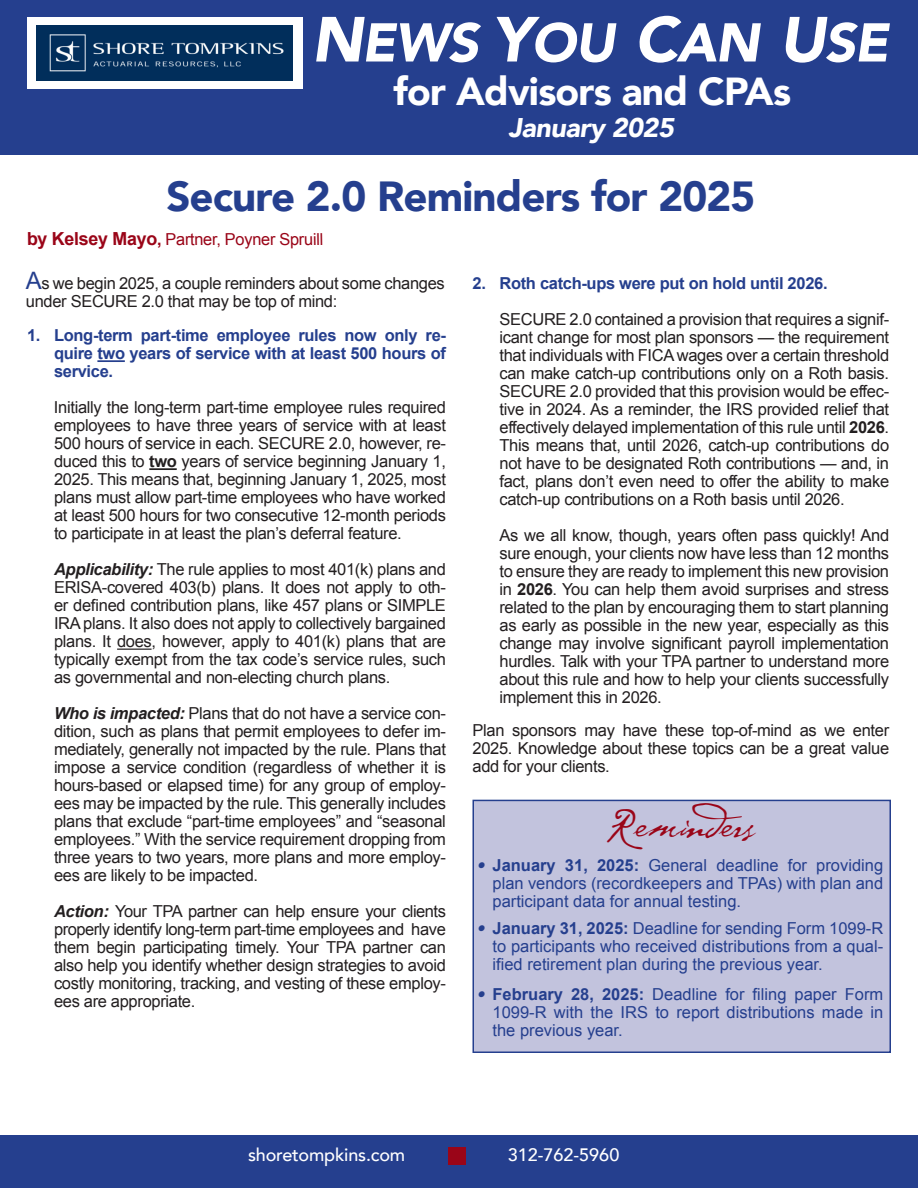
<style>
.page{position:relative;width:918px;height:1188px;background:#fff}
.page>*{position:absolute;margin:0;border:0;box-sizing:border-box;transform-origin:0 0}
.t1{font:italic 900 54px "Avenir";letter-spacing:-.02em;color:#fff}
.t2{font:48px "Cezanne";letter-spacing:-.025em;color:#9a0518}
.t3{font:900 42px "Avenir";letter-spacing:-.02em;color:#253f8e}
.t4{font:900 39px "Avenir";letter-spacing:-.02em;color:#fff}
.t5{font:italic 900 27px "Avenir";letter-spacing:-.02em;color:#fff}
.t6{font:500 18px "Avenir";letter-spacing:-.01em;color:#fff}
.t7{font:16.5px/18px "Arial";letter-spacing:-.02em;color:#231f20;text-align:justify}
.t8{font:16.5px/18px "Arial";color:#253f8e;text-align:justify}
.t9{font:700 16.5px/18px "Arial";letter-spacing:-.02em;color:#253f8e;text-align:justify}
.t10{font:16.5px "Arial";color:#9a0518}
.s1{font-size:63px}
.s2{font-weight:700;font-size:18px}
.s3{font-weight:700}
.s4{font-size:24px;color:#253f8e}
.s5{font-weight:700;font-style:italic}
.s6{font-family:"Avenir";font-style:italic}
</style>
<div class="page">
<div style="left:472px;top:800px;width:419px;height:253px;background:#c2c3dd;border:2px solid #253f8e"></div>
<hr style="left:97px;top:360px;width:28px;height:2px;background:#253f8e">
<hr style="left:149px;top:468px;width:28px;height:2px;background:#231f20">
<hr style="left:117px;top:649px;width:35px;height:1px;background:#231f20">
<div style="left:0;top:1135px;width:918px;height:53px;background:#253f8e"></div>
<div style="left:449px;top:1148px;width:17px;height:17px;background:#9a0518"></div>
<div style="left:0;top:0;width:918px;height:155px;background:#253f8e"></div>
<div style="left:27px;top:17px;width:275px;height:72px;background:#fff"></div>
<img style="left:36px;top:26px;width:257px;height:54px">
<p class="t1" style="left:312px;top:-2px;width:578px"><span class="s1">N</span>EWS <span class="s1">Y</span>OU <span class="s1">C</span>AN <span class="s1">U</span>SE</p>
<p class="t4" style="left:394px;top:58px;width:399px">for Advisors and CPAs</p>
<p class="t5" style="left:509px;top:105px;width:167px">January 2025</p>
<p class="t3" style="left:166px;top:160px;width:591px">Secure 2.0 Reminders for 2025</p>
<p class="t10" style="left:27px;top:229px;width:298px"><span class="s2">by Kelsey Mayo</span><span class="s3">,</span> Partner, Poyner Spruill</p>
<p class="t7" style="left:26px;top:274px;width:420px"><span class="s4">A</span>s we begin 2025, a couple reminders about some changes under SECURE 2.0 that may be top of mind:</p>
<p class="t9" style="left:54px;top:327px;width:394px;text-indent:-27px">1. Long-term part-time employee rules now only re&shy;quire two years of service with at least 500 hours of service.</p>
<p class="t7" style="left:54px;top:399px;width:394px">Initially the long-term part-time employee rules required employees to have three years of service with at least 500 hours of service in each. SECURE 2.0, however, re&shy;duced this to <span class="s3">two</span> years of service beginning January 1, 2025. This means that, beginning January 1, 2025, most plans must allow part-time employees who have worked at least 500 hours for two consecutive 12-month periods to participate in at least the plan’s deferral feature.</p>
<p class="t7" style="left:54px;top:561px;width:394px"><span class="s5">Applicability:</span> The rule applies to most 401(k) plans and ERISA-covered 403(b) plans. It does not apply to oth&shy;er defined contribution plans, like 457 plans or SIMPLE IRA plans. It also does not apply to collectively bargained plans. It does, however, apply to 401(k) plans that are typically exempt from the tax code’s service rules, such as governmental and non-electing church plans.</p>
<p class="t7" style="left:54px;top:705px;width:394px"><span class="s5">Who is impacted:</span> Plans that do not have a service con&shy;dition, such as plans that permit employees to defer im&shy;mediately, generally not impacted by the rule. Plans that impose a service condition (regardless of whether it is hours-based or elapsed time) for any group of employ&shy;ees may be impacted by the rule. This generally includes plans that exclude “part-time employees” and “seasonal employees.” With the service requirement dropping from three years to two years, more plans and more employ&shy;ees are likely to be impacted.</p>
<p class="t7" style="left:54px;top:903px;width:394px"><span class="s5">Action:</span> Your TPA partner can help ensure your clients properly identify long-term part-time employees and have them begin participating timely. Your TPA partner can also help you identify whether design strategies to avoid costly monitoring, tracking, and vesting of these employ&shy;ees are appropriate.</p>
<p class="t9" style="left:472px;top:275px;width:357px">2. Roth catch-ups were put on hold until 2026.</p>
<p class="t7" style="left:499px;top:310px;width:391px">SECURE 2.0 contained a provision that requires a signif&shy;icant change for most plan sponsors — the requirement that individuals with FICA wages over a certain threshold can make catch-up contributions only on a Roth basis.<br>SECURE 2.0 provided that this provision would be effec&shy;tive in 2024. As a reminder, the IRS provided relief that effectively delayed implementation of this rule until <span class="s3">2026</span>.<br>This means that, until 2026, catch-up contributions do not have to be designated Roth contributions — and, in fact, plans don’t even need to offer the ability to make catch-up contributions on a Roth basis until 2026.</p>
<p class="t7" style="left:499px;top:526px;width:391px">As we all know, though, years often pass quickly! And sure enough, your clients now have less than 12 months to ensure they are ready to implement this new provision in <span class="s3">2026</span>. You can help them avoid surprises and stress related to the plan by encouraging them to start planning as early as possible in the new year, especially as this change may involve significant payroll implementation hurdles. Talk with your TPA partner to understand more about this rule and how to help your clients successfully implement this in 2026.</p>
<p class="t7" style="left:472px;top:721px;width:418px">Plan sponsors may have these top-of-mind as we enter 2025. Knowledge about these topics can be a great value add for your clients.</p>
<p class="t2" style="left:605px;top:792px;width:152px">Reminders</p>
<p class="t8" style="left:493px;top:856px;width:392px;text-indent:-16px"><span class="s6">•</span> <span class="s3">January 31, 2025:</span> General deadline for providing plan vendors (recordkeepers and TPAs) with plan and participant data for annual testing.</p>
<p class="t8" style="left:493px;top:919px;width:392px;text-indent:-16px"><span class="s6">•</span> <span class="s3">January 31, 2025:</span> Deadline for sending Form 1099-R to participants who received distributions from a qual&shy;ified retirement plan during the previous year.</p>
<p class="t8" style="left:493px;top:985px;width:392px;text-indent:-16px"><span class="s6">•</span> <span class="s3">February 28, 2025:</span> Deadline for filing paper Form 1099-R with the IRS to report distributions made in the previous year.</p>
<p class="t6" style="left:248px;top:1139px;width:159px">shoretompkins.com</p>
<p class="t6" style="left:508px;top:1139px;width:113px">312-762-5960</p>
</div>
